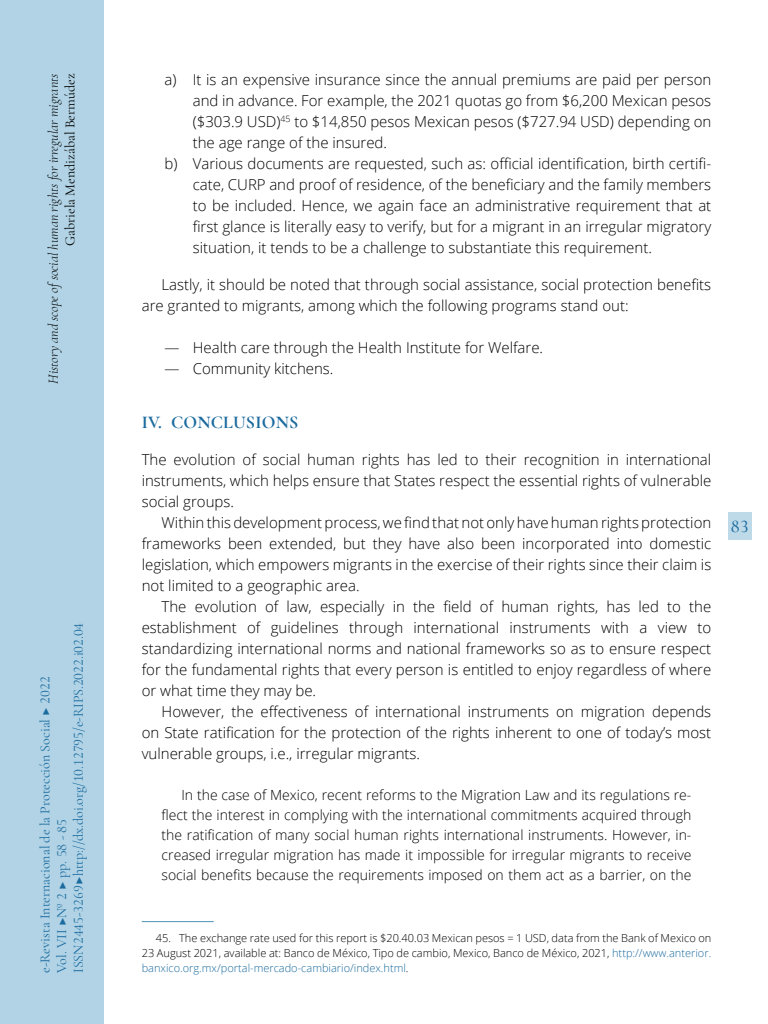
<style>
.page{position:relative;width:768px;height:1024px;background:#fff}
.page>*{position:absolute;margin:0;border:0;box-sizing:border-box;transform-origin:0 0}
._40_Enunciado{font:700 18px "Cormorant Garamond";letter-spacing:.01em;color:#1b6b9f}
.t1{font:500 18px "Cormorant Garamond";color:#1b6b9f}
._00_bsc_INGL{font:300 15px/21px "Open Sans";color:#000;text-align:justify}
._00_bsc_Ingl_Sin{font:300 15px/21px "Open Sans";color:#000;text-align:justify}
._00_bsc_INGL_Espac{font:300 15px/21px "Open Sans";color:#000}
._50_cita_Ingl{font:300 14px/20px "Open Sans";color:#000;text-align:justify}
.t2{font:14px/16.8px "Cormorant Garamond";color:#1b6b9f}
.t3{font:italic 300 14px "Cormorant Garamond";color:#000}
.t4{font:14px "Cormorant Garamond";color:#000}
.zz_notas{font:300 11px/15px "Open Sans";color:#000;text-align:right}
.zz_notas-2{font:300 11px "Open Sans";color:#1b6b9f}
.s1{color:#1b6b9f}
.s2{color:#000}
</style>
<div class="page">
<hr style="left:142px;top:921px;width:72px;height:1px;background:#4b94b9">
<div style="left:0;top:0;width:103px;height:1024px;background:#b1d3e5"></div>
<div style="left:728px;top:512px;width:23px;height:28px;background:#bedae8"></div>
<p class="t3" style="left:45px;top:384px;width:312px;rotate:-90deg">History and scope of social human rights for irregular migrants</p>
<p class="t4" style="left:62px;top:246px;width:174px;rotate:-90deg">Gabriela Mendizábal Bermúdez</p>
<p class="t2" style="left:36px;top:973px;width:352px;rotate:-90deg">e-Revista Internacional de la Protección Social ▶ 2022<br>Vol. VII ▶Nº 2 ▶ pp. 58 - 85<br>ISSN 2445-3269 ▶ http://dx.doi.org/10.12795/e-RIPS.2022.i02.04</p>
<p class="_00_bsc_INGL" style="left:193px;top:69px;width:520px;text-indent:-28px">a) It is an expensive insurance since the annual premiums are paid per person and in advance. For example, the 2021 quotas go from $6,200 Mexican pesos ($303.9 USD)<sup>45</sup> to $14,850 pesos Mexican pesos ($727.94 USD) depending on the age range of the insured.</p>
<p class="_00_bsc_INGL" style="left:193px;top:153px;width:520px;text-indent:-28px">b) Various documents are requested, such as: official identification, birth certifi&shy;cate, CURP and proof of residence, of the beneficiary and the family members to be included. Hence, we again face an administrative requirement that at first glance is literally easy to verify, but for a migrant in an irregular migratory situation, it tends to be a challenge to substantiate this requirement.</p>
<p class="_00_bsc_INGL_Espac" style="left:142px;top:274px;width:571px;text-indent:20px">Lastly, it should be noted that through social assistance, social protection benefits are granted to migrants, among which the following programs stand out:</p>
<p class="_00_bsc_INGL" style="left:164px;top:337px;width:380px">― Health care through the Health Institute for Welfare.</p>
<p class="_00_bsc_INGL" style="left:164px;top:358px;width:171px">― Community kitchens.</p>
<p class="_40_Enunciado" style="left:142px;top:411px;width:158px">IV. CONCLUSIONS</p>
<p class="_00_bsc_Ingl_Sin" style="left:142px;top:448px;width:571px">The evolution of social human rights has led to their recognition in international instruments, which helps ensure that States respect the essential rights of vulnerable social groups.</p>
<p class="_00_bsc_INGL" style="left:142px;top:511px;width:571px;text-indent:20px">Within this development process, we find that not only have human rights protection frameworks been extended, but they have also been incorporated into domestic legislation, which empowers migrants in the exercise of their rights since their claim is not limited to a geographic area.</p>
<p class="_00_bsc_INGL" style="left:142px;top:595px;width:571px;text-indent:20px">The evolution of law, especially in the field of human rights, has led to the establishment of guidelines through international instruments with a view to standardizing international norms and national frameworks so as to ensure respect for the fundamental rights that every person is entitled to enjoy regardless of where or what time they may be.</p>
<p class="_00_bsc_INGL" style="left:142px;top:700px;width:571px;text-indent:20px">However, the effectiveness of international instruments on migration depends on State ratification for the protection of the rights inherent to one of today’s most vulnerable groups, i.e., irregular migrants.</p>
<p class="_50_cita_Ingl" style="left:162px;top:784px;width:531px;text-indent:20px">In the case of Mexico, recent reforms to the Migration Law and its regulations re&shy;flect the interest in complying with the international commitments acquired through the ratification of many social human rights international instruments. However, in&shy;creased irregular migration has made it impossible for irregular migrants to receive social benefits because the requirements imposed on them act as a barrier, on the</p>
<p class="zz_notas" style="left:142px;top:930px;width:571px">45. The exchange rate used for this report is $20.40.03 Mexican pesos = 1 USD, data from the Bank of Mexico on<br>23 August 2021, available at: Banco de México, Tipo de cambio, Mexico, Banco de México, 2021, <span class="s1">http://www.anterior.</span></p>
<p class="zz_notas-2" style="left:142px;top:961px;width:268px">banxico.org.mx/portal-mercado-cambiario/index.html<span class="s2">.</span></p>
<p class="t1" style="left:731px;top:515px;width:19px">83</p>
</div>
